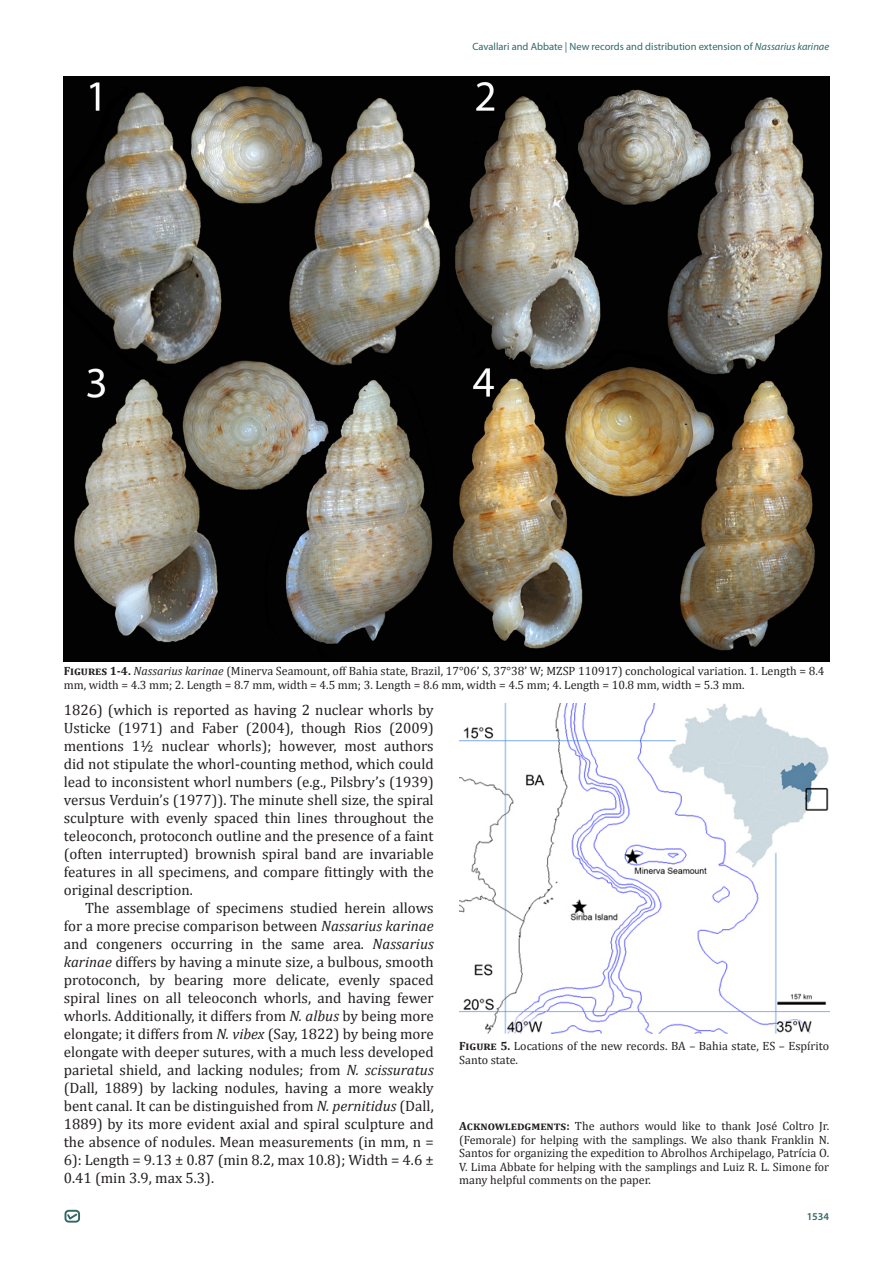
<style>
.page{position:relative;width:893px;height:1263px;background:#fff}
.page>*{position:absolute;margin:0;border:0;box-sizing:border-box;transform-origin:0 0}
.t1{font:15px/18px "Cambria";color:#231f20;text-align:justify}
.t2{font:12px/13.5px "Cambria";color:#231f20}
.t3{font:10.5px "Myriad Pro";color:#336767}
.t4{font:600 10.5px "Myriad Pro";color:#336767}
.s1{font-style:italic}
.s2{font-weight:700}
</style>
<div class="page">
<div style="left:65px;top:1210px;width:15px;height:12px;border:2px solid #326667;border-radius:3px"></div>
<svg style="left:66px;top:1212px;width:13px;height:9px"></svg>
<img style="left:64px;top:77px;width:765px;height:584px">
<img style="left:459px;top:703px;width:370px;height:330px">
<p class="t3" style="left:472px;top:40px;width:358px">Cavallari and Abbate | New records and distribution extension of <span class="s1">Nassarius karinae</span></p>
<p class="t2" style="left:64px;top:664px;width:762px"><span class="s2">Figures 1-4.</span> <span class="s1">Nassarius karinae</span> (Minerva Seamount, off Bahia state, Brazil, 17°06’ S, 37°38’ W; MZSP 110917) conchological variation. 1. Length = 8.4 mm, width = 4.3 mm; 2. Length = 8.7 mm, width = 4.5 mm; 3. Length = 8.6 mm, width = 4.5 mm; 4. Length = 10.8 mm, width = 5.3 mm.</p>
<p class="t1" style="left:64px;top:701px;width:371px">1826) (which is reported as having 2 nuclear whorls by Usticke (1971) and Faber (2004), though Rios (2009) mentions 1½ nuclear whorls); however, most authors did not stipulate the whorl-counting method, which could lead to inconsistent whorl numbers (e.g., Pilsbry’s (1939) versus Verduin’s (1977)). The minute shell size, the spiral sculpture with evenly spaced thin lines throughout the teleoconch, protoconch outline and the presence of a faint (often interrupted) brownish spiral band are invariable features in all specimens, and compare fittingly with the original description.</p>
<p class="t1" style="left:64px;top:899px;width:371px;text-indent:21px">The assemblage of specimens studied herein allows for a more precise comparison between <span class="s1">Nassarius karinae </span>and congeners occurring in the same area. <span class="s1">Nassarius karinae</span> differs by having a minute size, a bulbous, smooth protoconch, by bearing more delicate, evenly spaced spiral lines on all teleoconch whorls, and having fewer whorls. Additionally, it differs from <span class="s1">N. albus</span> by being more elongate; it differs from <span class="s1">N. vibex</span> (Say, 1822) by being more elongate with deeper sutures, with a much less developed parietal shield, and lacking nodules; from <span class="s1">N. scissuratus </span>(Dall, 1889) by lacking nodules, having a more weakly bent canal. It can be distinguished from <span class="s1">N. pernitidus</span> (Dall, 1889) by its more evident axial and spiral sculpture and the absence of nodules. Mean measurements (in mm, n = 6): Length = 9.13 ± 0.87 (min 8.2, max 10.8); Width = 4.6 ± 0.41 (min 3.9, max 5.3).</p>
<p class="t2" style="left:459px;top:1039px;width:371px"><span class="s2">Figure 5.</span> Locations of the new records. BA – Bahia state, ES – Espírito<br>Santo state.</p>
<p class="t2" style="left:459px;top:1119px;width:371px;text-align:justify"><span class="s2">Acknowledgments:</span> The authors would like to thank José Coltro Jr. (Femorale) for helping with the samplings. We also thank Franklin N.<br>Santos for organizing the expedition to Abrolhos Archipelago, Patrícia O.<br>V. Lima Abbate for helping with the samplings and Luiz R. L. Simone for many helpful comments on the paper.</p>
<p class="t4" style="left:807px;top:1209px;width:24px">1534</p>
</div>
